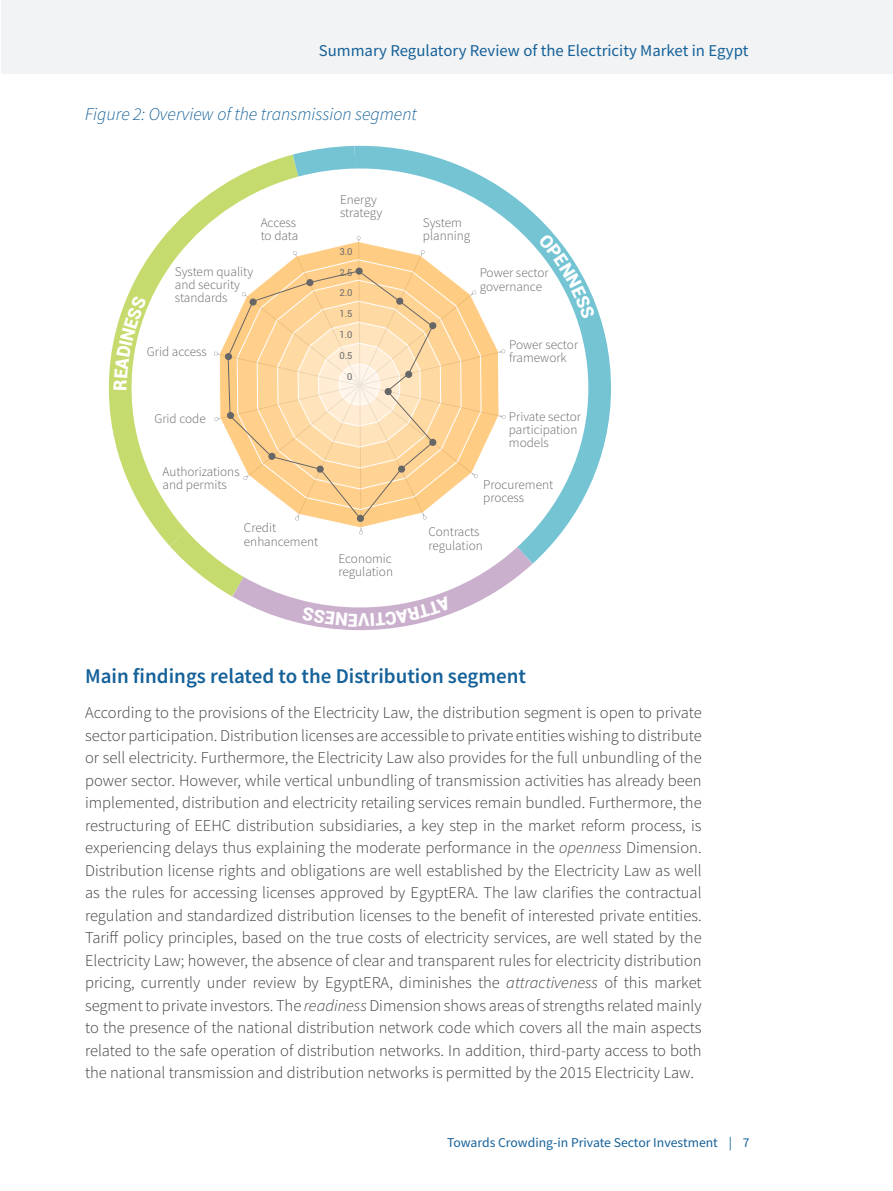
<style>
.page{position:relative;width:893px;height:1191px;background:#fff}
.page>*{position:absolute;margin:0;border:0;box-sizing:border-box;transform-origin:0 0}
.Heading_4{font:600 21px "Source Sans Pro";color:#156199}
.t1{font:italic 300 18px "Source Sans Pro";color:#156199}
.t2{font:300 16.5px/22.5px "Source Sans Pro";color:#3e3e3f;text-align:justify}
.t3{font:16.5px "Source Sans Pro";color:#156199}
.t4{font:13.5px "Source Sans Pro";color:#156199}
.t5{font:300 13.2px/13.2px "Source Sans Pro";color:#676666}
.t6{font:9.45px/20.9px "Roboto";color:#6c6d70;text-align:right}
.s1{font-style:italic}
</style>
<div class="page">
<hr style="left:0;top:0;width:1px;height:74px;background:#f2f3f4">
<div style="left:2px;top:0;width:891px;height:74px;background:#f2f3f4"></div>
<svg style="left:378px;top:146px;width:233px;height:327px"></svg>
<svg style="left:108px;top:162px;width:160px;height:275px"></svg>
<svg style="left:268px;top:145px;width:110px;height:42px"></svg>
<svg style="left:114px;top:233px;width:481px;height:397px"></svg>
<p class="t3" style="left:319px;top:40px;width:431px">Summary Regulatory Review of the Electricity Market in Egypt</p>
<p class="t1" style="left:85px;top:103px;width:333px">Figure 2: Overview of the transmission segment</p>
<p class="t5" style="left:261px;top:216px;width:39px">Access to data</p>
<p class="t5" style="left:175px;top:265px;width:80px">System quality and security standards</p>
<p class="t5" style="left:147px;top:345px;width:62px">Grid access</p>
<p class="t5" style="left:154px;top:412px;width:53px">Grid code</p>
<p class="t5" style="left:163px;top:464px;width:79px">Authorizations and permits</p>
<p class="t5" style="left:244px;top:521px;width:76px">Credit enhancement</p>
<p class="t5" style="left:340px;top:193px;width:44px">Energy strategy</p>
<p class="t6" style="left:339px;top:241px;width:15px">3.0<br>2.5<br>2.0<br>1.5<br>1.0<br>0.5<br>0</p>
<p class="t5" style="left:339px;top:551px;width:56px">Economic regulation</p>
<p class="t5" style="left:423px;top:216px;width:49px">System planning</p>
<p class="t5" style="left:480px;top:266px;width:71px">Power sector governance</p>
<p class="t5" style="left:509px;top:338px;width:71px">Power sector framework</p>
<p class="t5" style="left:509px;top:409px;width:74px">Private sector participation models</p>
<p class="t5" style="left:483px;top:478px;width:72px">Procurement process</p>
<p class="t5" style="left:428px;top:525px;width:56px">Contracts regulation</p>
<p class="Heading_4" style="left:85px;top:662px;width:442px">Main findings related to the Distribution segment</p>
<p class="t2" style="left:85px;top:701px;width:618px">According to the provisions of the Electricity Law, the distribution segment is open to private sector participation. Distribution licenses are accessible to private entities wishing to distribute or sell electricity. Furthermore, the Electricity Law also provides for the full unbundling of the power sector. However, while vertical unbundling of transmission activities has already been implemented, distribution and electricity retailing services remain bundled. Furthermore, the restructuring of EEHC distribution subsidiaries, a key step in the market reform process, is experiencing delays thus explaining the moderate performance in the <span class="s1">openness</span> Dimension.<br>Distribution license rights and obligations are well established by the Electricity Law as well as the rules for accessing licenses approved by EgyptERA. The law clarifies the contractual regulation and standardized distribution licenses to the benefit of interested private entities.<br>Tariff policy principles, based on the true costs of electricity services, are well stated by the Electricity Law; however, the absence of clear and transparent rules for electricity distribution pricing, currently under review by EgyptERA, diminishes the <span class="s1">attractiveness</span> of this market segment to private investors. The <span class="s1">readiness</span> Dimension shows areas of strengths related mainly to the presence of the national distribution network code which covers all the main aspects related to the safe operation of distribution networks. In addition, third-party access to both the national transmission and distribution networks is permitted by the 2015 Electricity Law.</p>
<p class="t4" style="left:447px;top:1134px;width:304px">Towards Crowding-in Private Sector Investment | 7</p>
</div>
